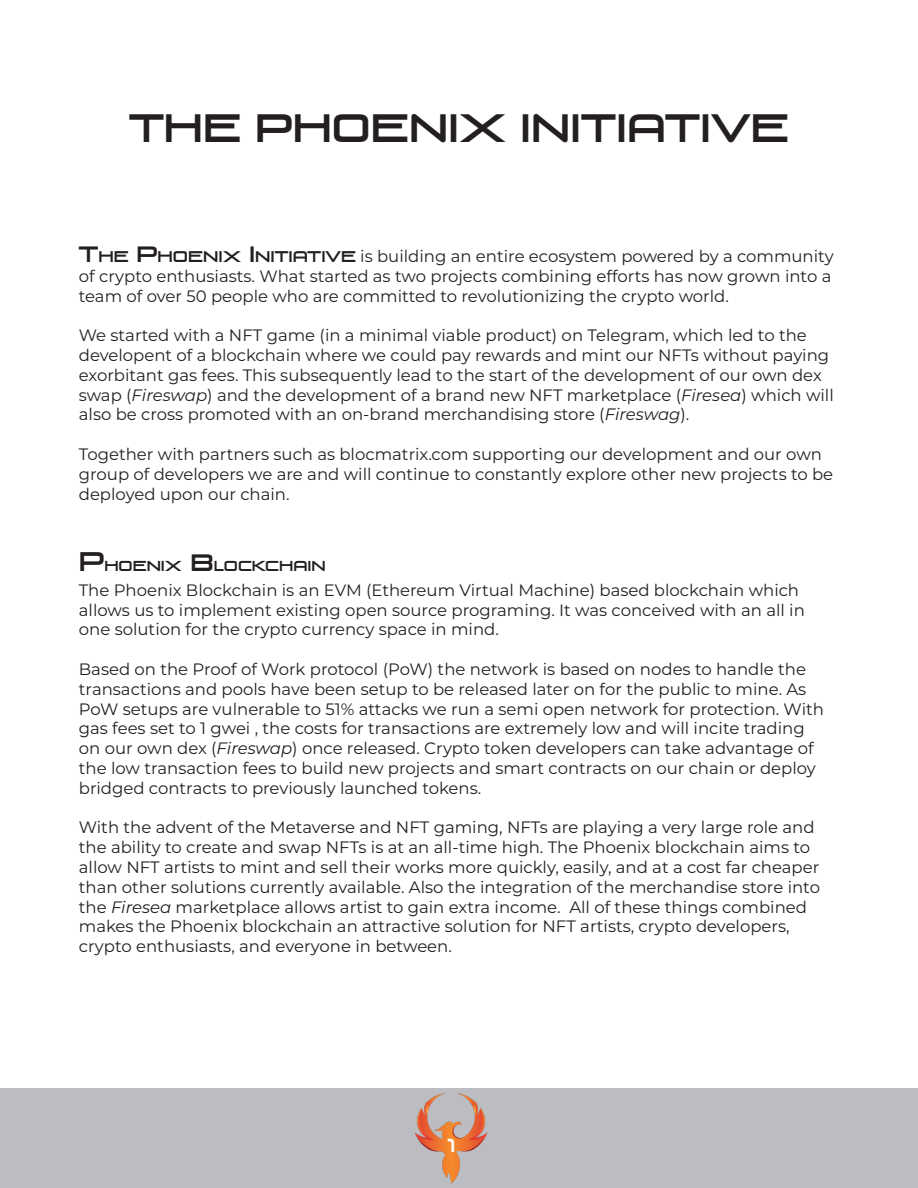
<style>
.page{position:relative;width:918px;height:1188px;background:#fff}
.page>*{position:absolute;margin:0;border:0;box-sizing:border-box;transform-origin:0 0}
.t1{font:37.5px "Venus Rising";color:#231f20}
.t2{font:18px "Venus Rising";color:#fff}
.t3{font:16.5px/19.8px "Montserrat";color:#231f20}
.t4{font:13.65px "Venus Rising";color:#231f20}
.s1{font-family:"Venus Rising";font-size:21px}
.s2{font-family:"Venus Rising";font-size:14.7px}
.s3{font-style:italic}
.s4{font-size:25.5px}
.s5{font-size:22.5px}
</style>
<div class="page">
<div style="left:0;top:1089px;width:918px;height:99px;background:#bcbdc0"></div>
<img style="left:414px;top:1093px;width:74px;height:91px">
<p class="t1" style="left:129px;top:106px;width:662px">THE PHOENIX INITIATIVE</p>
<p class="t3" style="left:79px;top:246px;width:756px"><span class="s1">T</span><span class="s2">HE</span> <span class="s1">P</span><span class="s2">HOENIX</span> <span class="s1">I</span> <span class="s2">NITIATIVE</span> is building an entire ecosystem powered by a community of crypto enthusiasts. What started as two projects combining efforts has now grown into a team of over 50 people who are committed to revolutionizing the crypto world.</p>
<p class="t3" style="left:79px;top:325px;width:756px">We started with a NFT game (in a minimal viable product) on Telegram, which led to the developent of a blockchain where we could pay rewards and mint our NFTs without paying exorbitant gas fees. This subsequently lead to the start of the development of our own dex swap (<span class="s3">Fireswap</span>) and the development of a brand new NFT marketplace (<span class="s3">Firesea</span>) which will also be cross promoted with an on-brand merchandising store (<span class="s3">Fireswag</span>).</p>
<p class="t3" style="left:79px;top:444px;width:756px">Together with partners such as blocmatrix.com supporting our development and our own group of developers we are and will continue to constantly explore other new projects to be deployed upon our chain.</p>
<p class="t4" style="left:79px;top:558px;width:248px"><span class="s4">P</span>HOENIX <span class="s5">B</span>LOCKCHAIN</p>
<p class="t3" style="left:79px;top:580px;width:728px">The Phoenix Blockchain is an EVM (Ethereum Virtual Machine) based blockchain which allows us to implement existing open source programing. It was conceived with an all in one solution for the crypto currency space in mind.</p>
<p class="t3" style="left:79px;top:659px;width:747px">Based on the Proof of Work protocol (PoW) the network is based on nodes to handle the transactions and pools have been setup to be released later on for the public to mine. As PoW setups are vulnerable to 51% attacks we run a semi open network for protection. With gas fees set to 1 gwei , the costs for transactions are extremely low and will incite trading on our own dex (<span class="s3">Fireswap</span>) once released. Crypto token developers can take advantage of the low transaction fees to build new projects and smart contracts on our chain or deploy bridged contracts to previously launched tokens.</p>
<p class="t3" style="left:79px;top:817px;width:743px">With the advent of the Metaverse and NFT gaming, NFTs are playing a very large role and the ability to create and swap NFTs is at an all-time high. The Phoenix blockchain aims to allow NFT artists to mint and sell their works more quickly, easily, and at a cost far cheaper than other solutions currently available. Also the integration of the merchandise store into the <span class="s3">Firesea</span> marketplace allows artist to gain extra income. All of these things combined makes the Phoenix blockchain an attractive solution for NFT artists, crypto developers, crypto enthusiasts, and everyone in between.</p>
<p class="t2" style="left:447px;top:1135px;width:10px">1</p>
</div>
